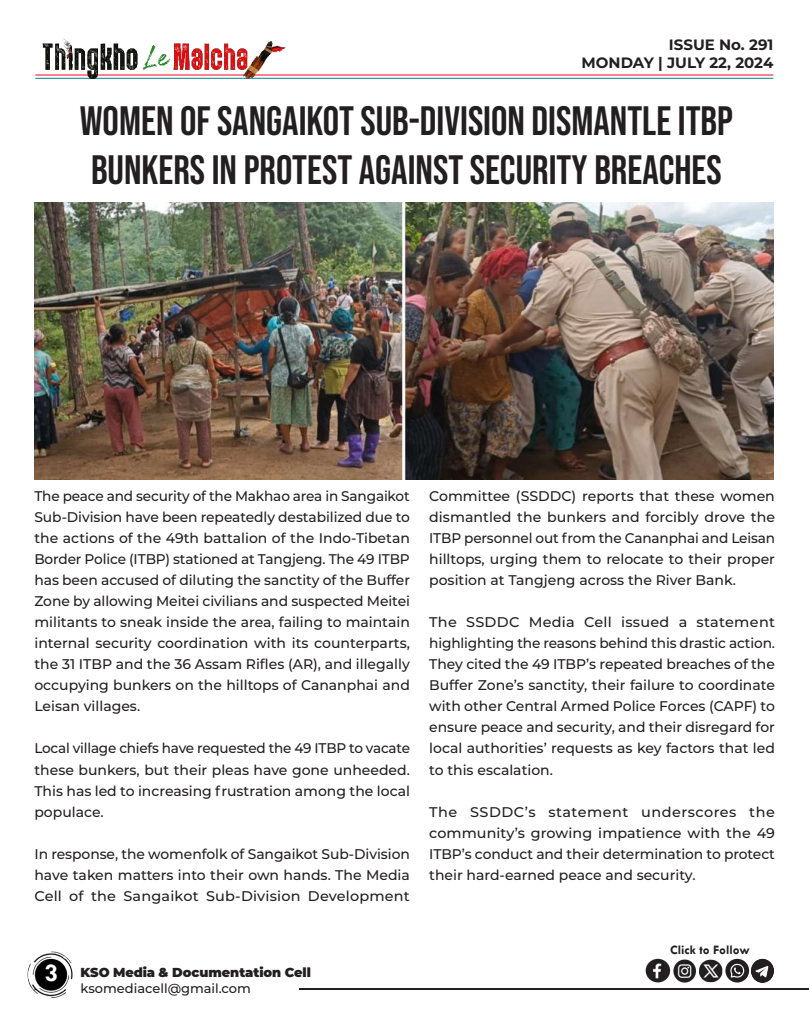
<style>
.page{position:relative;width:810px;height:1013px;background:#fff}
.page>*{position:absolute;margin:0;border:0;box-sizing:border-box;transform-origin:0 0}
.t1{font:41px/49.2px "Bebas Neue";color:#231f20}
.t2{font:700 26px "Tw Cen";color:#fff}
.t3{font:700 15px/18px "Montserrat";color:#231f20;text-align:right}
.t4{font:500 14px/21px "Montserrat";color:#231f20;text-align:justify}
.t5{font:900 13px "Montserrat";letter-spacing:-.005em;color:#231f20}
.t6{font:500 13px "Montserrat";color:#231f20}
.t7{font:700 13px "Tw Cen";color:#231f20}
</style>
<div class="page">
<hr style="left:299px;top:988px;width:509px;height:1px;background:#231f20">
<img style="left:27px;top:951px;width:46px;height:47px">
<hr style="left:35px;top:74px;width:738px;height:1px;background:#ff002d">
<hr style="left:35px;top:78px;width:738px;height:1px;background:#00848b">
<img style="left:35px;top:38px;width:254px;height:41px">
<img style="left:645px;top:958px;width:129px;height:25px">
<img style="left:34px;top:202px;width:739px;height:278px">
<p class="t3" style="left:582px;top:35px;width:193px">ISSUE No. 291<br>MONDAY | JULY 22, 2024</p>
<h1 class="t1" style="left:80px;top:96px;width:655px">WOMEN OF SANGAIKOT SUB-DIVISION DISMANTLE ITBP<br>BUNKERS IN PROTEST AGAINST SECURITY BREACHES</h1>
<p class="t4" style="left:34px;top:485px;width:377px">The peace and security of the Makhao area in Sangaikot Sub-Division have been repeatedly destabilized due to the actions of the 49th battalion of the Indo-Tibetan Border Police (ITBP) stationed at Tangjeng. The 49 ITBP has been accused of diluting the sanctity of the Buffer Zone by allowing Meitei civilians and suspected Meitei militants to sneak inside the area, failing to maintain internal security coordination with its counterparts, the 31 ITBP and the 36 Assam Rifles (AR), and illegally occupying bunkers on the hilltops of Cananphai and Leisan villages.</p>
<p class="t4" style="left:34px;top:737px;width:377px">Local village chiefs have requested the 49 ITBP to vacate these bunkers, but their pleas have gone unheeded.<br>This has led to increasing frustration among the local populace.</p>
<p class="t4" style="left:34px;top:842px;width:377px">In response, the womenfolk of Sangaikot Sub-Division have taken matters into their own hands. The Media Cell of the Sangaikot Sub-Division Development</p>
<h2 class="t2" style="left:44px;top:957px;width:15px">3</h2>
<p class="t5" style="left:81px;top:962px;width:232px">KSO Media &amp; Documentation Cell</p>
<p class="t6" style="left:81px;top:978px;width:172px">ksomediacell@gmail.com</p>
<p class="t4" style="left:429px;top:485px;width:347px">Committee (SSDDC) reports that these women dismantled the bunkers and forcibly drove the ITBP personnel out from the Cananphai and Leisan hilltops, urging them to relocate to their proper position at Tangjeng across the River Bank.</p>
<p class="t4" style="left:429px;top:611px;width:347px">The SSDDC Media Cell issued a statement highlighting the reasons behind this drastic action.<br>They cited the 49 ITBP’s repeated breaches of the Buffer Zone’s sanctity, their failure to coordinate with other Central Armed Police Forces (CAPF) to ensure peace and security, and their disregard for local authorities’ requests as key factors that led to this escalation.</p>
<p class="t4" style="left:429px;top:800px;width:347px">The SSDDC’s statement underscores the community’s growing impatience with the 49<br>ITBP’s conduct and their determination to protect their hard-earned peace and security.</p>
<p class="t7" style="left:670px;top:942px;width:81px">Click to Follow</p>
</div>
